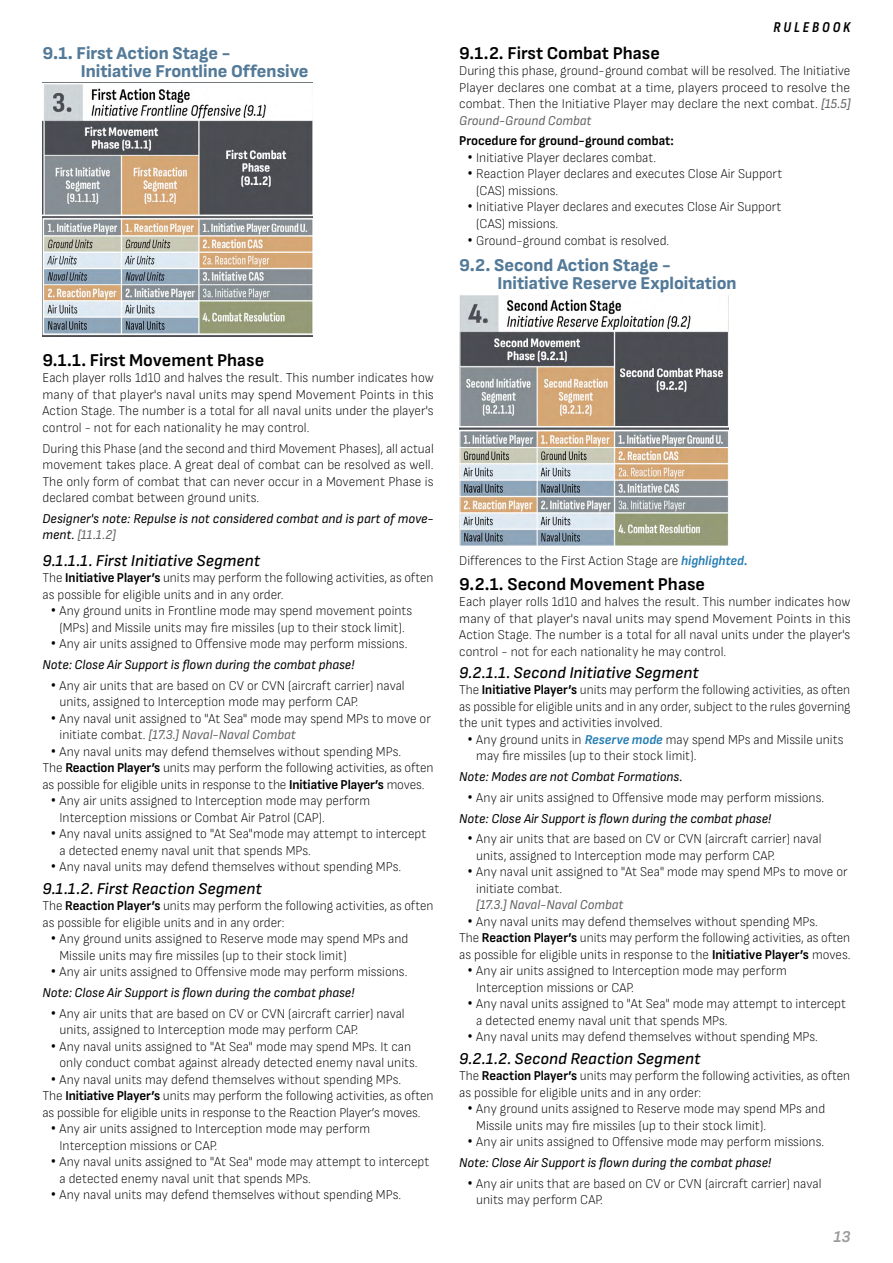
<style>
.page{position:relative;width:893px;height:1263px;background:#fff}
.page>*{position:absolute;margin:0;border:0;box-sizing:border-box;transform-origin:0 0}
.t1{font:800 18px/18px "Sofia Sans";color:#537a98}
.t2{font:700 18px "Sofia Sans";color:#000}
.t3{font:italic 500 16.5px "Sofia Sans";color:#000}
.t4{font:italic 700 16.5px "Sofia Sans";color:#9c9c9d}
.t5{font:italic 700 15px "Sofia Sans Condensed";letter-spacing:.2em;color:#000}
.t6{font:300 semi-condensed 13.5px/16.5px "Sofia Sans";color:#000}
.t7{font:italic semi-condensed 13.5px/16.5px "Sofia Sans";color:#000}
.t8{font:700 semi-condensed 13.5px "Sofia Sans";color:#000}
.t9{font:italic semi-condensed 13.5px "Sofia Sans";color:#626261}
.s1{color:#626261}
.s2{font-weight:700}
.s3{font-family:"Sofia Sans Condensed";font-weight:700;font-stretch:normal;font-size:16.8px}
.s4{font-weight:400;font-style:italic}
.s5{font-weight:400;font-style:italic;color:#626261}
.s6{font-weight:700;font-style:italic;color:#257db4}
</style>
<div class="page">
<img style="left:459px;top:295px;width:269px;height:250px">
<img style="left:43px;top:82px;width:269px;height:254px">
<h1 class="t1" style="left:81px;top:44px;width:229px;text-indent:-38px">9.1. First Action Stage -<br>Initiative Frontline Offensive</h1>
<h1 class="t2" style="left:43px;top:349px;width:223px">9.1.1. First Movement Phase</h1>
<p class="t6" style="left:43px;top:369px;width:393px;text-align:justify">Each player rolls 1d10 and halves the result. This number indicates how many of that player's naval units may spend Movement Points in this Action Stage. The number is a total for all naval units under the player's control - not for each nationality he may control.</p>
<p class="t6" style="left:43px;top:440px;width:393px;text-align:justify">During this Phase (and the second and third Movement Phases), all actual movement takes place. A great deal of combat can be resolved as well.<br>The only form of combat that can never occur in a Movement Phase is declared combat between ground units.</p>
<p class="t7" style="left:43px;top:510px;width:393px">Designer's note: Repulse is not considered combat and is part of move&shy;ment. <span class="s1">[11.1.2]</span></p>
<p class="t3" style="left:43px;top:551px;width:219px">9.1.1.1. First Initiative Segment</p>
<p class="t6" style="left:43px;top:569px;width:393px">The <span class="s2">Initiative Player’s</span> units may perform the following activities, as often as possible for eligible units and in any order.</p>
<p class="t6" style="left:51px;top:602px;width:363px;text-align:center"><span class="s3">•</span> Any ground units in Frontline mode may spend movement points (MPs) and Missile units may fire missiles (up to their stock limit).</p>
<p class="t6" style="left:43px;top:633px;width:366px;line-height:20.7px;text-indent:9px"><span class="s3">•</span> Any air units assigned to Offensive mode may perform missions.<br><span class="s4">Note: Close Air Support is flown during the combat phase!</span></p>
<p class="t6" style="left:60px;top:677px;width:347px;text-indent:-9px"><span class="s3">•</span> Any air units that are based on CV or CVN (aircraft carrier) naval units, assigned to Interception mode may perform CAP.</p>
<p class="t6" style="left:60px;top:710px;width:373px;text-indent:-9px"><span class="s3">•</span> Any naval unit assigned to "At Sea" mode may spend MPs to move or initiate combat. <span class="s5">[17.3.] Naval-Naval Combat</span></p>
<p class="t6" style="left:43px;top:743px;width:393px;text-indent:9px"><span class="s3">•</span> Any naval units may defend themselves without spending MPs.<br>The <span class="s2">Reaction Player’s</span> units may perform the following activities, as often as possible for eligible units in response to the <span class="s2">Initiative Player’s</span> moves.</p>
<p class="t6" style="left:60px;top:792px;width:312px;text-indent:-9px"><span class="s3">•</span> Any air units assigned to Interception mode may perform<br>Interception missions or Combat Air Patrol (CAP).</p>
<p class="t6" style="left:60px;top:825px;width:368px;text-indent:-9px"><span class="s3">•</span> Any naval units assigned to "At Sea"mode may attempt to intercept a detected enemy naval unit that spends MPs.</p>
<p class="t6" style="left:51px;top:858px;width:352px"><span class="s3">•</span> Any naval units may defend themselves without spending MPs.</p>
<p class="t3" style="left:43px;top:879px;width:221px">9.1.1.2. First Reaction Segment</p>
<p class="t6" style="left:43px;top:897px;width:393px">The <span class="s2">Reaction Player’s</span> units may perform the following activities, as often as possible for eligible units and in any order:</p>
<p class="t6" style="left:60px;top:930px;width:350px;text-indent:-9px"><span class="s3">•</span> Any ground units assigned to Reserve mode may spend MPs and<br>Missile units may fire missiles (up to their stock limit)</p>
<p class="t6" style="left:43px;top:961px;width:366px;line-height:20.7px;text-indent:9px"><span class="s3">•</span> Any air units assigned to Offensive mode may perform missions.<br><span class="s4">Note: Close Air Support is flown during the combat phase!</span></p>
<p class="t6" style="left:60px;top:1005px;width:347px;text-indent:-9px"><span class="s3">•</span> Any air units that are based on CV or CVN (aircraft carrier) naval units, assigned to Interception mode may perform CAP.</p>
<p class="t6" style="left:60px;top:1038px;width:359px;text-indent:-9px"><span class="s3">•</span> Any naval units assigned to "At Sea" mode may spend MPs. It can only conduct combat against already detected enemy naval units.</p>
<p class="t6" style="left:43px;top:1071px;width:393px;text-indent:9px"><span class="s3">•</span> Any naval units may defend themselves without spending MPs.<br>The <span class="s2">Initiative Player’s</span> units may perform the following activities, as often as possible for eligible units in response to the Reaction Player’s moves.</p>
<p class="t6" style="left:60px;top:1120px;width:312px;text-indent:-9px"><span class="s3">•</span> Any air units assigned to Interception mode may perform<br>Interception missions or CAP.</p>
<p class="t6" style="left:60px;top:1153px;width:371px;text-indent:-9px"><span class="s3">•</span> Any naval units assigned to "At Sea" mode may attempt to intercept a detected enemy naval unit that spends MPs.</p>
<p class="t6" style="left:51px;top:1186px;width:352px"><span class="s3">•</span> Any naval units may defend themselves without spending MPs.</p>
<p class="t5" style="left:773px;top:18px;width:79px">RULEBOOK</p>
<h1 class="t2" style="left:459px;top:42px;width:202px">9.1.2. First Combat Phase</h1>
<p class="t6" style="left:459px;top:62px;width:393px;text-align:justify">During this phase, ground-ground combat will be resolved. The Initiative Player declares one combat at a time, players proceed to resolve the combat. Then the Initiative Player may declare the next combat. <span class="s5">[15.5] Ground-Ground Combat</span></p>
<p class="t8" style="left:459px;top:133px;width:216px">Procedure for ground-ground combat:</p>
<p class="t6" style="left:468px;top:149px;width:190px"><span class="s3">•</span> Initiative Player declares combat.</p>
<p class="t6" style="left:476px;top:166px;width:308px;text-indent:-9px"><span class="s3">•</span> Reaction Player declares and executes Close Air Support (CAS) missions.</p>
<p class="t6" style="left:476px;top:199px;width:307px;text-indent:-9px"><span class="s3">•</span> Initiative Player declares and executes Close Air Support (CAS) missions.</p>
<p class="t6" style="left:468px;top:232px;width:203px"><span class="s3">•</span> Ground-ground combat is resolved.</p>
<h1 class="t1" style="left:497px;top:256px;width:241px;text-indent:-38px">9.2. Second Action Stage -<br>Initiative Reserve Exploitation</h1>
<p class="t6" style="left:459px;top:552px;width:290px">Differences to the First Action Stage are <span class="s6">highlighted.</span></p>
<h1 class="t2" style="left:459px;top:573px;width:247px">9.2.1. Second Movement Phase</h1>
<p class="t6" style="left:459px;top:593px;width:393px;text-align:justify">Each player rolls 1d10 and halves the result. This number indicates how many of that player's naval units may spend Movement Points in this Action Stage. The number is a total for all naval units under the player's control - not for each nationality he may control.</p>
<p class="t3" style="left:459px;top:663px;width:241px">9.2.1.1. Second Initiative Segment</p>
<p class="t6" style="left:459px;top:681px;width:393px;text-align:justify">The <span class="s2">Initiative Player’s</span> units may perform the following activities, as often as possible for eligible units and in any order, subject to the rules governing the unit types and activities involved.</p>
<p class="t6" style="left:476px;top:731px;width:369px;text-indent:-9px"><span class="s3">•</span> Any ground units in <span class="s6">Reserve mode</span> may spend MPs and Missile units may fire missiles (up to their stock limit).</p>
<p class="t7" style="left:459px;top:768px;width:225px">Note: Modes are not Combat Formations.</p>
<p class="t6" style="left:459px;top:787px;width:366px;line-height:20.7px;text-indent:9px"><span class="s3">•</span> Any air units assigned to Offensive mode may perform missions.<br><span class="s4">Note: Close Air Support is flown during the combat phase!</span></p>
<p class="t6" style="left:476px;top:830px;width:347px;text-indent:-9px"><span class="s3">•</span> Any air units that are based on CV or CVN (aircraft carrier) naval units, assigned to Interception mode may perform CAP.</p>
<p class="t6" style="left:476px;top:863px;width:373px;text-indent:-9px"><span class="s3">•</span> Any naval unit assigned to "At Sea" mode may spend MPs to move or initiate combat.</p>
<p class="t9" style="left:476px;top:897px;width:149px">[17.3.] Naval-Naval Combat</p>
<p class="t6" style="left:459px;top:913px;width:393px;text-indent:9px"><span class="s3">•</span> Any naval units may defend themselves without spending MPs.<br>The <span class="s2">Reaction Player’s</span> units may perform the following activities, as often as possible for eligible units in response to the <span class="s2">Initiative Player’s</span> moves.</p>
<p class="t6" style="left:476px;top:962px;width:312px;text-indent:-9px"><span class="s3">•</span> Any air units assigned to Interception mode may perform<br>Interception missions or CAP.</p>
<p class="t6" style="left:476px;top:995px;width:371px;text-indent:-9px"><span class="s3">•</span> Any naval units assigned to "At Sea" mode may attempt to intercept a detected enemy naval unit that spends MPs.</p>
<p class="t6" style="left:468px;top:1028px;width:352px"><span class="s3">•</span> Any naval units may defend themselves without spending MPs.</p>
<p class="t3" style="left:459px;top:1049px;width:243px">9.2.1.2. Second Reaction Segment</p>
<p class="t6" style="left:459px;top:1067px;width:393px">The <span class="s2">Reaction Player’s</span> units may perform the following activities, as often as possible for eligible units and in any order:</p>
<p class="t6" style="left:476px;top:1100px;width:350px;text-indent:-9px"><span class="s3">•</span> Any ground units assigned to Reserve mode may spend MPs and<br>Missile units may fire missiles (up to their stock limit).</p>
<p class="t6" style="left:459px;top:1131px;width:366px;line-height:20.7px;text-indent:9px"><span class="s3">•</span> Any air units assigned to Offensive mode may perform missions.<br><span class="s4">Note: Close Air Support is flown during the combat phase!</span></p>
<p class="t6" style="left:476px;top:1175px;width:347px;text-indent:-9px"><span class="s3">•</span> Any air units that are based on CV or CVN (aircraft carrier) naval units may perform CAP.</p>
<p class="t4" style="left:834px;top:1226px;width:18px">13</p>
</div>
